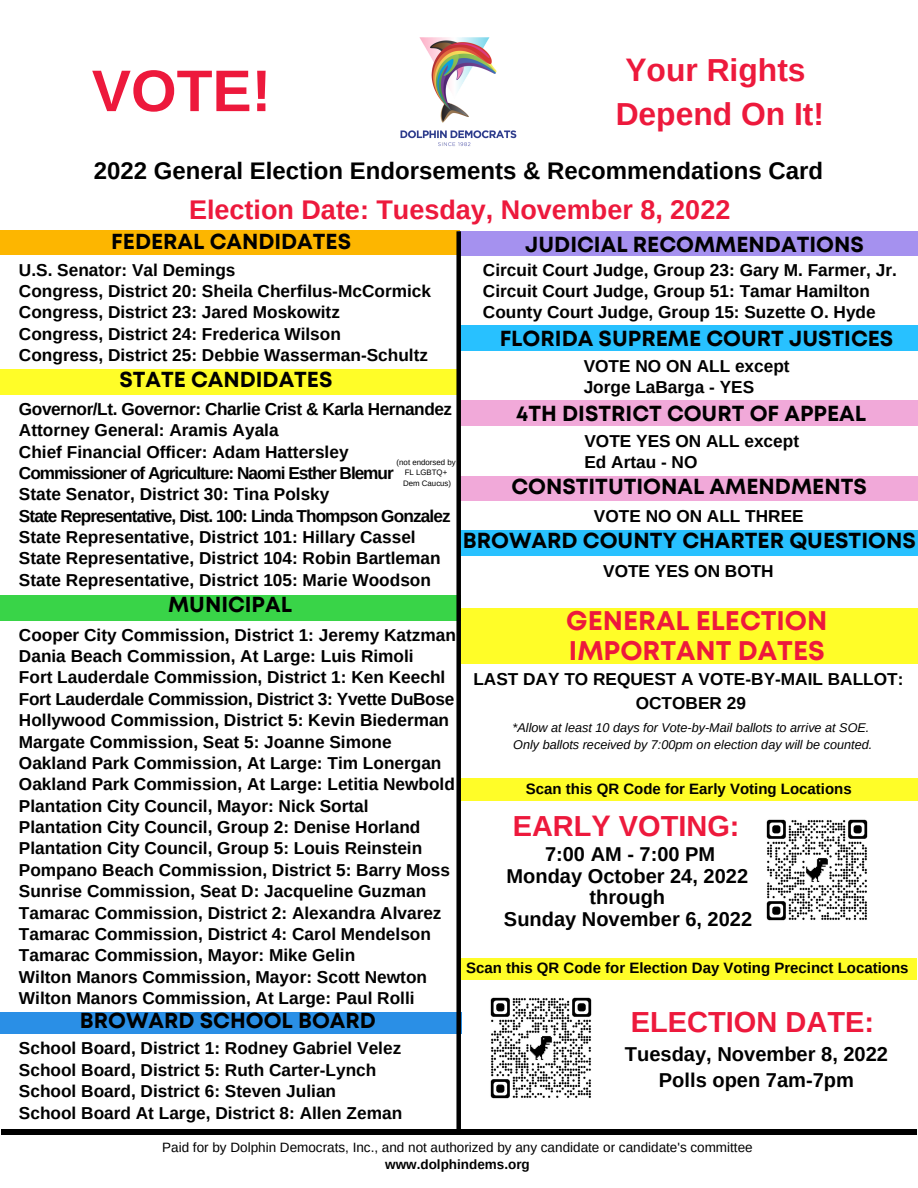
<style>
.page{position:relative;width:918px;height:1188px;background:#fff}
.page>*{position:absolute;margin:0;border:0;box-sizing:border-box;transform-origin:0 0}
.t1{font:700 58.65px "Arimo";color:#ed193c}
.t2{font:700 31.8px/44.1px "Arimo";color:#ed193c;text-align:center}
.t3{font:700 28.95px "Arimo";color:#ed193c}
.t4{font:700 27px "Arimo";color:#ed193c}
.t5{font:700 27px/30.3px "Mont";color:#ed193c}
.t6{font:700 24px "Arimo";color:#000}
.t7{font:700 21.75px "Mont";color:#000}
.t8{font:700 20.1px/21.9px "Arimo";color:#000;text-align:center}
.t9{font:700 17.25px/21.3px "Arimo";color:#000}
.t10{font:700 15px "Arimo";color:#000}
.t11{font:13.5px "Arimo";color:#000}
.t12{font:700 13.5px "Arimo";color:#000}
.t13{font:italic 12.6px/16.8px "Arimo";color:#000}
.t14{font:7.95px/10.5px "Arimo";color:#000;text-align:center}
</style>
<div class="page">
<div style="left:1px;top:1129px;width:916px;height:6px;background:#000"></div>
<img style="left:400px;top:37px;width:117px;height:110px">
<div style="left:0;top:231px;width:459px;height:24px;background:#fdb600"></div>
<div style="left:0;top:369px;width:459px;height:26px;background:#fffd28"></div>
<div style="left:0;top:595px;width:460px;height:25px;background:#39d448"></div>
<div style="left:0;top:1012px;width:462px;height:22px;background:#2a8fe6"></div>
<div style="left:461px;top:608px;width:457px;height:55px;background:#fffd28"></div>
<div style="left:458px;top:779px;width:460px;height:22px;background:#fffd28"></div>
<div style="left:458px;top:958px;width:459px;height:21px;background:#fffd28"></div>
<div style="left:460px;top:476px;width:458px;height:25px;background:#f1a9d9"></div>
<div style="left:460px;top:325px;width:458px;height:26px;background:#28c1ff"></div>
<div style="left:459px;top:231px;width:459px;height:25px;background:#a591ef"></div>
<img style="left:766px;top:819px;width:102px;height:102px">
<img style="left:490px;top:997px;width:102px;height:102px">
<div style="left:461px;top:530px;width:457px;height:26px;background:#28c1ff"></div>
<div style="left:456px;top:231px;width:5px;height:903px;background:#000"></div>
<div style="left:461px;top:400px;width:457px;height:26px;background:#f1a9d9"></div>
<h1 class="t1" style="left:92px;top:58px;width:181px">VOTE!</h1>
<h2 class="t2" style="left:616px;top:48px;width:210px">Your Rights<br>Depend On It!</h2>
<h3 class="t6" style="left:94px;top:157px;width:731px">2022 General Election Endorsements &amp; Recommendations Card</h3>
<h3 class="t4" style="left:189px;top:194px;width:543px">Election Date: Tuesday, November 8, 2022</h3>
<p class="t9" style="left:19px;top:259px;width:414px">U.S. Senator: Val Demings<br>Congress, District 20: Sheila Cherfilus-McCormick Congress, District 23: Jared Moskowitz<br>Congress, District 24: Frederica Wilson<br>Congress, District 25: Debbie Wasserman-Schultz</p>
<p class="t9" style="left:19px;top:398px;width:435px">Governor/Lt. Governor: Charlie Crist &amp; Karla Hernandez Attorney General: Aramis Ayala<br>Chief Financial Officer: Adam Hattersley Commissioner of Agriculture: Naomi Esther Blemur<br>State Senator, District 30: Tina Polsky<br>State Representative, Dist. 100: Linda Thompson Gonzalez State Representative, District 101: Hillary Cassel State Representative, District 104: Robin Bartleman State Representative, District 105: Marie Woodson</p>
<p class="t7" style="left:111px;top:233px;width:241px">FEDERAL CANDIDATES</p>
<p class="t7" style="left:525px;top:236px;width:340px">JUDICIAL RECOMMENDATIONS</p>
<p class="t9" style="left:483px;top:259px;width:415px">Circuit Court Judge, Group 23: Gary M. Farmer, Jr.<br>Circuit Court Judge, Group 51: Tamar Hamilton<br>County Court Judge, Group 15: Suzette O. Hyde</p>
<p class="t7" style="left:500px;top:330px;width:395px">FLORIDA SUPREME COURT JUSTICES</p>
<p class="t9" style="left:584px;top:355px;width:208px">VOTE NO ON ALL except<br>Jorge LaBarga - YES</p>
<p class="t7" style="left:119px;top:372px;width:215px">STATE CANDIDATES</p>
<p class="t7" style="left:516px;top:405px;width:351px">4TH DISTRICT COURT OF APPEAL</p>
<p class="t9" style="left:584px;top:430px;width:216px">VOTE YES ON ALL except<br>Ed Artau - NO</p>
<p class="t14" style="left:397px;top:457px;width:61px">(not endorsed by<br>FL LGBTQ+<br>Dem Caucus)</p>
<p class="t7" style="left:511px;top:479px;width:357px">CONSTITUTIONAL AMENDMENTS</p>
<p class="t9" style="left:594px;top:505px;width:211px">VOTE NO ON ALL THREE</p>
<p class="t7" style="left:463px;top:532px;width:455px">BROWARD COUNTY CHARTER QUESTIONS</p>
<p class="t9" style="left:603px;top:560px;width:172px">VOTE YES ON BOTH</p>
<p class="t7" style="left:168px;top:596px;width:125px">MUNICIPAL</p>
<p class="t9" style="left:19px;top:624px;width:438px">Cooper City Commission, District 1: Jeremy Katzman Dania Beach Commission, At Large: Luis Rimoli<br>Fort Lauderdale Commission, District 1: Ken Keechl Fort Lauderdale Commission, District 3: Yvette DuBose Hollywood Commission, District 5: Kevin Biederman Margate Commission, Seat 5: Joanne Simone Oakland Park Commission, At Large: Tim Lonergan Oakland Park Commission, At Large: Letitia Newbold Plantation City Council, Mayor: Nick Sortal Plantation City Council, Group 2: Denise Horland Plantation City Council, Group 5: Louis Reinstein Pompano Beach Commission, District 5: Barry Moss Sunrise Commission, Seat D: Jacqueline Guzman Tamarac Commission, District 2: Alexandra Alvarez Tamarac Commission, District 4: Carol Mendelson Tamarac Commission, Mayor: Mike Gelin<br>Wilton Manors Commission, Mayor: Scott Newton Wilton Manors Commission, At Large: Paul Rolli</p>
<p class="t9" style="left:19px;top:1038px;width:385px">School Board, District 1: Rodney Gabriel Velez School Board, District 5: Ruth Carter-Lynch School Board, District 6: Steven Julian<br>School Board At Large, District 8: Allen Zeman</p>
<p class="t7" style="left:80px;top:1013px;width:298px">BROWARD SCHOOL BOARD</p>
<h3 class="t5" style="left:566px;top:607px;width:263px">GENERAL ELECTION<br>IMPORTANT DATES</h3>
<p class="t9" style="left:473px;top:667px;width:432px;line-height:23.7px;text-align:center">LAST DAY TO REQUEST A VOTE-BY-MAIL BALLOT:<br>OCTOBER 29</p>
<p class="t13" style="left:513px;top:719px;width:361px">*Allow at least 10 days for Vote-by-Mail ballots to arrive at SOE.<br>Only ballots received by 7:00pm on election day will be counted.</p>
<p class="t10" style="left:526px;top:780px;width:327px">Scan this QR Code for Early Voting Locations</p>
<h3 class="t3" style="left:513px;top:810px;width:228px">EARLY VOTING:</h3>
<p class="t8" style="left:504px;top:843px;width:250px">7:00 AM - 7:00 PM<br>Monday October 24, 2022 through<br>Sunday November 6, 2022</p>
<p class="t10" style="left:466px;top:960px;width:444px">Scan this QR Code for Election Day Voting Precinct Locations</p>
<h3 class="t3" style="left:631px;top:1006px;width:245px">ELECTION DATE:</h3>
<p class="t8" style="left:625px;top:1041px;width:265px;line-height:26px">Tuesday, November 8, 2022<br>Polls open 7am-7pm</p>
<p class="t11" style="left:162px;top:1140px;width:592px">Paid for by Dolphin Democrats, Inc., and not authorized by any candidate or candidate's committee</p>
<p class="t12" style="left:385px;top:1157px;width:146px">www.dolphindems.org</p>
</div>
